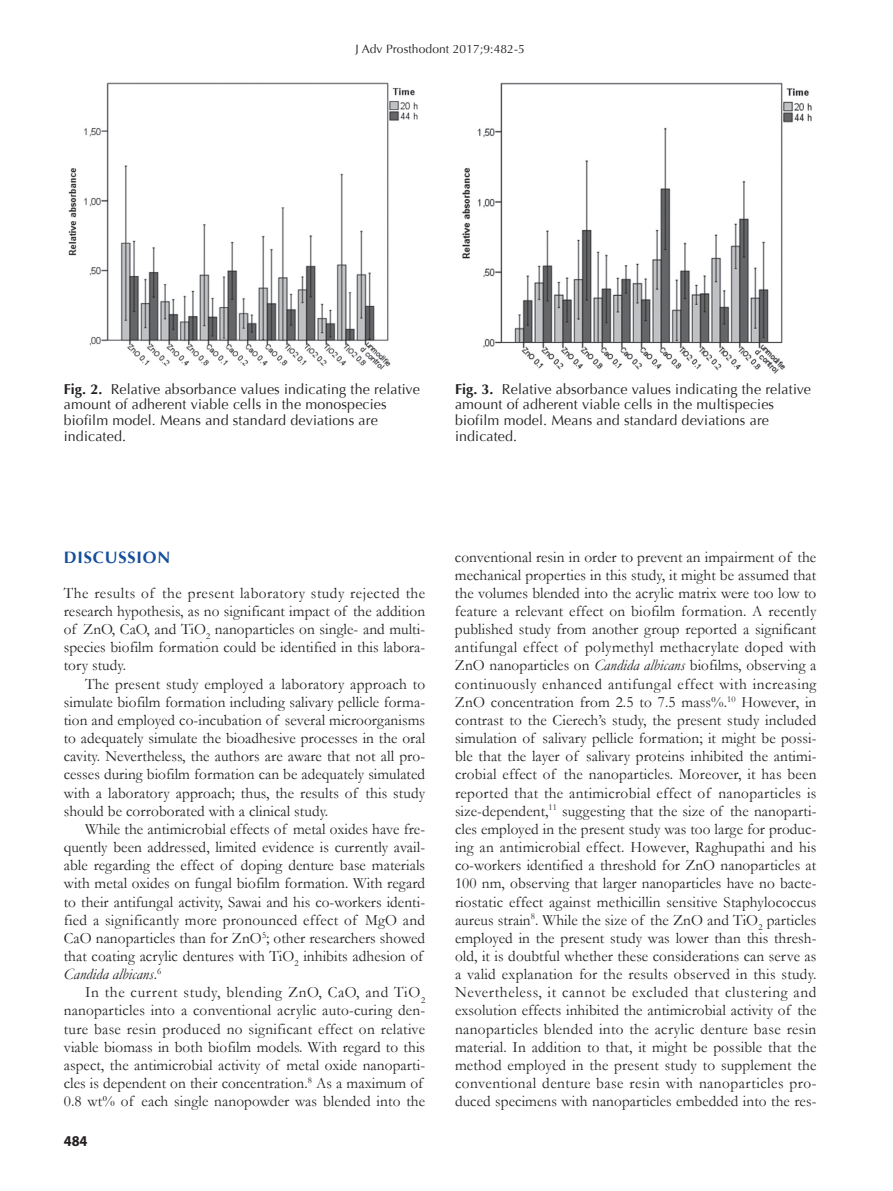
<style>
.page{position:relative;width:893px;height:1191px;background:#fff}
.page>*{position:absolute;margin:0;border:0;box-sizing:border-box;transform-origin:0 0}
.t1{font:700 16.5px "Optima";color:#154e9b}
.t2{font:15.75px/18.1px "Garamond";letter-spacing:.005em;color:#231f20;text-align:justify}
.t3{font:700 15px "Myriad Pro";color:#231f20;scale:.95 1}
.t4{font:14.25px/15.8px "Optima";letter-spacing:.01em;color:#231f20}
.t5{font:12px "Optima";letter-spacing:.01em;color:#231f20}
.s1{font-weight:700}
.s2{font-style:italic}
</style>
<div class="page">
<img style="left:68px;top:82px;width:350px;height:288px">
<img style="left:462px;top:82px;width:350px;height:292px">
<p class="t5" style="left:355px;top:42px;width:171px">J Adv Prosthodont 2017;9:482-5</p>
<p class="t4" style="left:64px;top:381px;width:358px"><span class="s1">FIG. 2.</span> Relative absorbance values indicating the relative amount of adherent viable cells in the monospecies biofilm model. Means and standard deviations are indicated.</p>
<p class="t4" style="left:455px;top:381px;width:358px"><span class="s1">FIG. 3.</span> Relative absorbance values indicating the relative amount of adherent viable cells in the multispecies biofilm model. Means and standard deviations are indicated.</p>
<p class="t1" style="left:64px;top:547px;width:25px">DISCUSSION</p>
<p class="t2" style="left:64px;top:583px;width:363px">The results of the present laboratory study rejected the research hypothesis, as no significant impact of the addition of ZnO, CaO, and TiO<sub>2</sub> nanoparticles on single- and multi&shy;species biofilm formation could be identified in this labora&shy;tory study.</p>
<p class="t2" style="left:64px;top:674px;width:363px;text-indent:21px">The present study employed a laboratory approach to simulate biofilm formation including salivary pellicle forma&shy;tion and employed co-incubation of several microorganisms to adequately simulate the bioadhesive processes in the oral cavity. Nevertheless, the authors are aware that not all pro&shy;cesses during biofilm formation can be adequately simulated with a laboratory approach; thus, the results of this study should be corroborated with a clinical study.</p>
<p class="t2" style="left:64px;top:819px;width:363px;text-align:left;text-indent:21px">While the antimicrobial effects of metal oxides have fre&shy;quently been addressed, limited evidence is currently avail&shy;able regarding the effect of doping denture base materials with metal oxides on fungal biofilm formation. With regard to their antifungal activity, Sawai and his co-workers identi&shy;fied a significantly more pronounced effect of MgO and CaO nanoparticles than for ZnO<sup>5</sup>; other researchers showed that coating acrylic dentures with TiO<sub>2</sub> inhibits adhesion of <span class="s2">Candida albicans</span>.<sup>6</sup></p>
<p class="t2" style="left:64px;top:983px;width:363px;text-align:left;text-indent:21px">In the current study, blending ZnO, CaO, and TiO<sub>2 </sub>nanoparticles into a conventional acrylic auto-curing den&shy;ture base resin produced no significant effect on relative viable biomass in both biofilm models. With regard to this aspect, the antimicrobial activity of metal oxide nanoparti&shy;cles is dependent on their concentration.<sup>8</sup> As a maximum of 0.8 wt% of each single nanopowder was blended into the</p>
<p class="t3" style="left:64px;top:1131px;width:26px">484</p>
<p class="t2" style="left:455px;top:547px;width:363px">conventional resin in order to prevent an impairment of the mechanical properties in this study, it might be assumed that the volumes blended into the acrylic matrix were too low to feature a relevant effect on biofilm formation. A recently published study from another group reported a significant antifungal effect of polymethyl methacrylate doped with ZnO nanoparticles on <span class="s2">Candida albicans</span> biofilms, observing a continuously enhanced antifungal effect with increasing ZnO concentration from 2.5 to 7.5 mass%.<sup>10</sup> However, in contrast to the Cierech’s study, the present study included simulation of salivary pellicle formation; it might be possi&shy;ble that the layer of salivary proteins inhibited the antimi&shy;crobial effect of the nanoparticles. Moreover, it has been reported that the antimicrobial effect of nanoparticles is size-dependent,<sup>11</sup> suggesting that the size of the nanoparti&shy;cles employed in the present study was too large for produc&shy;ing an antimicrobial effect. However, Raghupathi and his co-workers identified a threshold for ZnO nanoparticles at 100 nm, observing that larger nanoparticles have no bacte&shy;riostatic effect against methicillin sensitive Staphylococcus aureus strain<sup>8</sup>. While the size of the ZnO and TiO<sub>2</sub> particles employed in the present study was lower than this thresh&shy;old, it is doubtful whether these considerations can serve as a valid explanation for the results observed in this study.<br>Nevertheless, it cannot be excluded that clustering and exsolution effects inhibited the antimicrobial activity of the nanoparticles blended into the acrylic denture base resin material. In addition to that, it might be possible that the method employed in the present study to supplement the conventional denture base resin with nanoparticles pro&shy;duced specimens with nanoparticles embedded into the res-</p>
</div>
